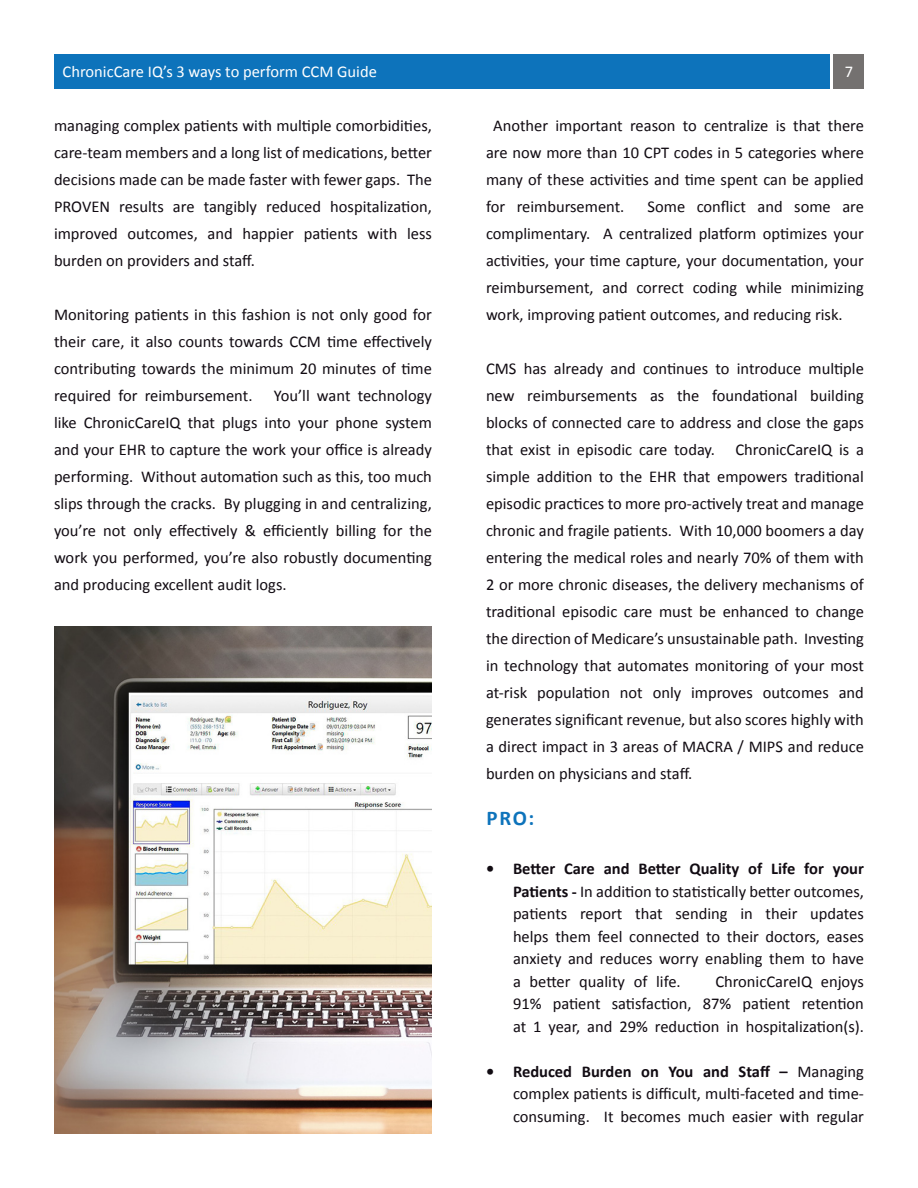
<style>
.page{position:relative;width:918px;height:1188px;background:#fff}
.page>*{position:absolute;margin:0;border:0;box-sizing:border-box;transform-origin:0 0}
.t1{font:700 21px "Calibri";color:#0d73bb}
.t2{font:16.5px/27px "Calibri";color:#110b12;text-align:justify}
.t3{font:16.5px "Calibri";color:#fff}
.s1{font-weight:700}
</style>
<div class="page">
<div style="left:54px;top:54px;width:776px;height:34px;background:#0d73bb"></div>
<div style="left:834px;top:54px;width:30px;height:34px;background:#747170"></div>
<img style="left:54px;top:626px;width:378px;height:508px">
<p class="t3" style="left:63px;top:60px;width:316px">ChronicCare IQ’s 3 ways to perform CCM Guide</p>
<p class="t3" style="left:845px;top:60px;width:10px">7</p>
<p class="t2" style="left:54px;top:111px;width:380px">managing complex patients with multiple comorbidities, care-team members and a long list of medications, better decisions made can be made faster with fewer gaps. The PROVEN results are tangibly reduced hospitalization, improved outcomes, and happier patients with less burden on providers and staff.</p>
<p class="t2" style="left:54px;top:300px;width:380px">Monitoring patients in this fashion is not only good for their care, it also counts towards CCM time effectively contributing towards the minimum 20 minutes of time required for reimbursement.</p>
<p class="t2" style="left:54px;top:381px;width:380px;text-indent:220px">You’ll want technology like ChronicCareIQ that plugs into your phone system and your EHR to capture the work your office is already performing. Without automation such as this, too much slips through the cracks. By plugging in and centralizing, you’re not only effectively &amp; efficiently billing for the work you performed, you’re also robustly documenting and producing excellent audit logs.</p>
<p class="t2" style="left:486px;top:111px;width:380px;text-indent:7px">Another important reason to centralize is that there are now more than 10 CPT codes in 5 categories where many of these activities and time spent can be applied for reimbursement.</p>
<p class="t2" style="left:486px;top:192px;width:380px;text-indent:162px">Some conflict and some are complimentary. A centralized platform optimizes your activities, your time capture, your documentation, your reimbursement, and correct coding while minimizing work, improving patient outcomes, and reducing risk.</p>
<p class="t2" style="left:486px;top:354px;width:380px">CMS has already and continues to introduce multiple new reimbursements as the foundational building blocks of connected care to address and close the gaps that exist in episodic care today. ChronicCareIQ is a simple addition to the EHR that empowers traditional episodic practices to more pro-actively treat and manage chronic and fragile patients. With 10,000 boomers a day entering the medical roles and nearly 70% of them with 2 or more chronic diseases, the delivery mechanisms of traditional episodic care must be enhanced to change the direction of Medicare’s unsustainable path. Investing in technology that automates monitoring of your most at-risk population not only improves outcomes and generates significant revenue, but also scores highly with a direct impact in 3 areas of MACRA / MIPS and reduce burden on physicians and staff.</p>
<p class="t1" style="left:486px;top:803px;width:49px">PRO:</p>
<p class="t2" style="left:513px;top:857px;width:353px;line-height:22.5px;text-indent:-27px"><span class="s1">• Better Care and Better Quality of Life for your Patients -</span> In addition to statistically better outcomes, patients report that sending in their updates helps them feel connected to their doctors, eases anxiety and reduces worry enabling them to have a better quality of life.</p>
<p class="t2" style="left:513px;top:970px;width:353px;line-height:22.5px;text-indent:202px">ChronicCareIQ enjoys 91% patient satisfaction, 87% patient retention at 1 year, and 29% reduction in hospitalization(s).</p>
<p class="t2" style="left:513px;top:1060px;width:353px;line-height:22.5px;text-indent:-27px"><span class="s1">• Reduced Burden on You and Staff –</span> Managing complex patients is difficult, multi-faceted and time&shy;consuming. It becomes much easier with regular</p>
</div>
